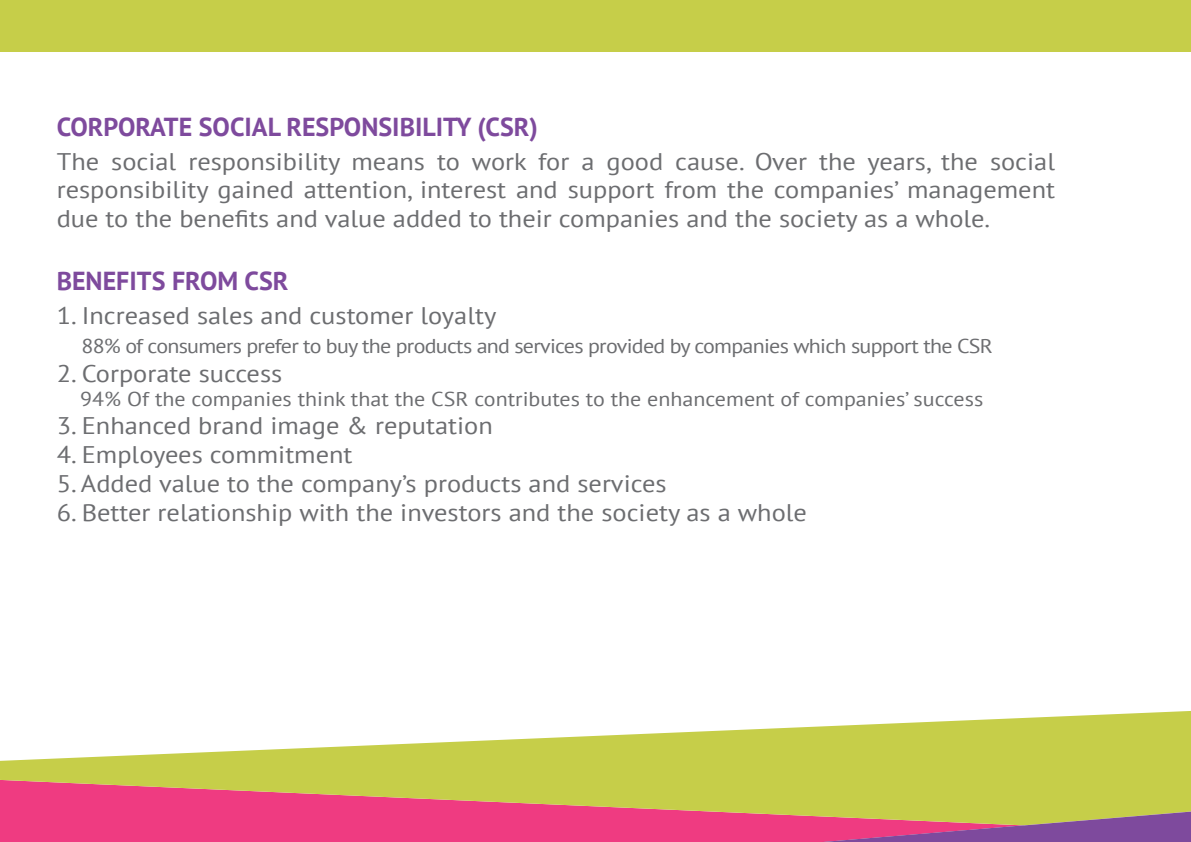
<style>
.page{position:relative;width:1191px;height:842px;background:#fff}
.page>*{position:absolute;margin:0;border:0;box-sizing:border-box;transform-origin:0 0}
.t1{font:700 26px "PT Sans";color:#7e4a9d}
.t2{font:24px/28.8px "PT Sans";color:#6c6d70;text-align:justify;scale:1.1 1}
.t3{font:20px "PT Sans";letter-spacing:-.035em;color:#6c6d70;scale:1.1 1}
.t4{font:20px "PT Sans";color:#6c6d70;scale:1.1 1}
</style>
<div class="page">
<div style="left:0;top:825px;width:822px;height:17px;background:#ef3b81"></div>
<div style="left:0;top:0;width:1191px;height:51px;background:#c6ce49"></div>
<svg style="left:0;top:711px;width:1191px;height:114px;fill:#c6ce49"></svg>
<svg style="left:822px;top:809px;width:369px;height:33px;background:#ad737c"></svg>
<p class="t1" style="left:57px;top:109px;width:483px">CORPORATE SOCIAL RESPONSIBILITY (CSR)</p>
<p class="t2" style="left:57px;top:146px;width:909px">The social responsibility means to work for a good cause. Over the years, the social responsibility gained attention, interest and support from the companies’ management due to the benefits and value added to their companies and the society as a whole.</p>
<p class="t1" style="left:57px;top:263px;width:233px">BENEFITS FROM CSR</p>
<p class="t2" style="left:57px;top:300px;width:401px">1. Increased sales and customer loyalty</p>
<p class="t3" style="left:81px;top:333px;width:830px">88% of consumers prefer to buy the products and services provided by companies which support the CSR</p>
<p class="t2" style="left:57px;top:358px;width:207px">2. Corporate success</p>
<p class="t4" style="left:80px;top:386px;width:822px">94% Of the companies think that the CSR contributes to the enhancement of companies’ success</p>
<p class="t2" style="left:57px;top:411px;width:398px">3. Enhanced brand image &amp; reputation</p>
<p class="t2" style="left:57px;top:440px;width:270px">4. Employees commitment</p>
<p class="t2" style="left:57px;top:468px;width:556px">5. Added value to the company’s products and services</p>
<p class="t2" style="left:57px;top:497px;width:683px">6. Better relationship with the investors and the society as a whole</p>
</div>
